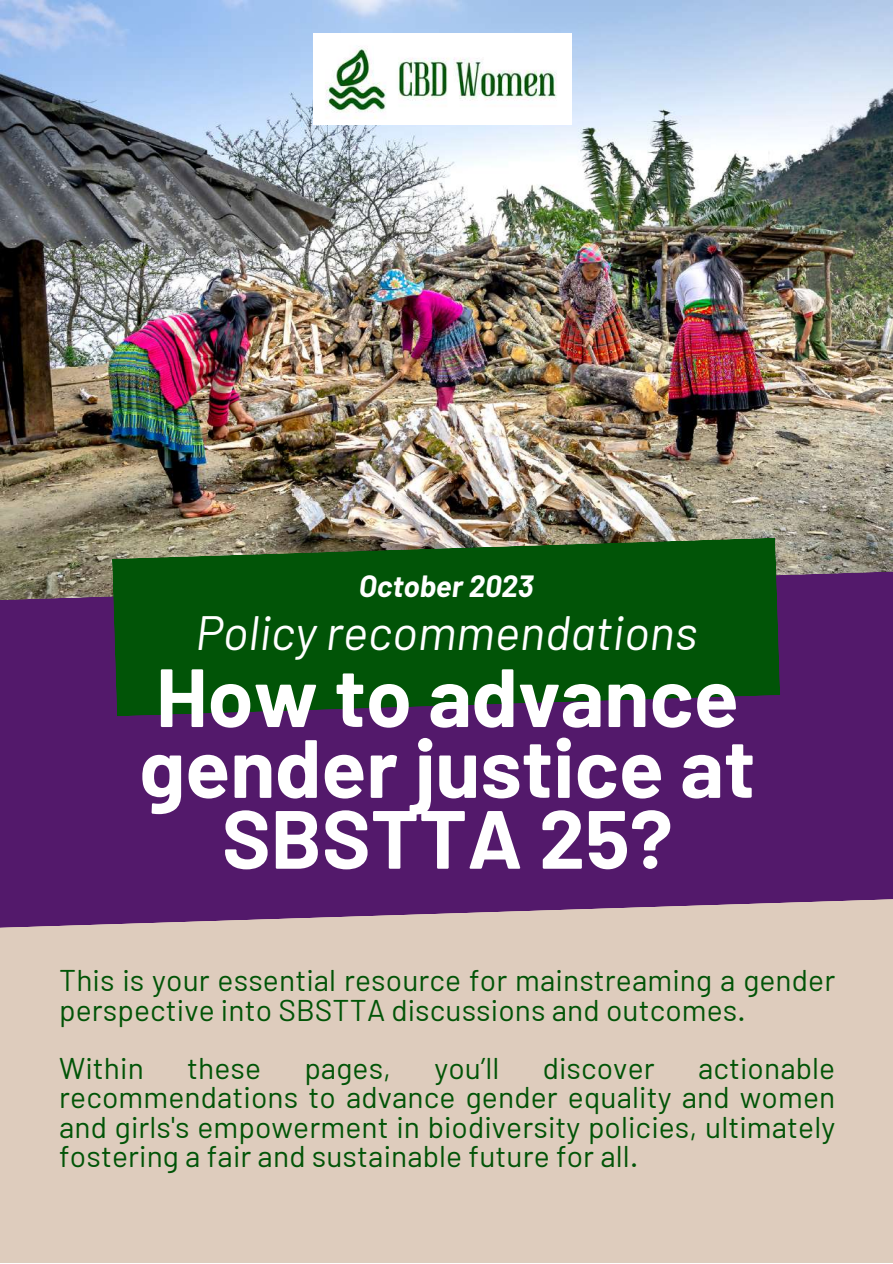
<style>
.page{position:relative;width:893px;height:1264px;background:#fff}
.page>*{position:absolute;margin:0;border:0;box-sizing:border-box;transform-origin:0 0}
.t1{font:700 82.5px/70.8px "Barlow";color:#fff;text-align:center}
.t2{font:italic 48.15px "Barlow";color:#fff}
.t3{font:30px/29.2px "Barlow";letter-spacing:.005em;color:#015407}
.t4{font:italic 700 30px "Barlow";color:#fff}
</style>
<div class="page">
<div style="left:0;top:0;width:892px;height:1262px;background:#deccbd"></div>
<img style="left:1px;top:0;width:891px;height:569px">
<svg style="left:0;top:569px;width:892px;height:359px;background:#5b256f"></svg>
<svg style="left:112px;top:537px;width:668px;height:179px;background:#0f5314"></svg>
<img style="left:314px;top:34px;width:257px;height:91px">
<p class="t4" style="left:359px;top:567px;width:176px">October 2023</p>
<h2 class="t2" style="left:195px;top:602px;width:503px">Policy recommendations</h2>
<h1 class="t1" style="left:139px;top:658px;width:617px">How to advance gender justice at<br>SBSTTA 25?</h1>
<p class="t3" style="left:59px;top:964px;width:777px">This is your essential resource for mainstreaming a gender perspective into SBSTTA discussions and outcomes.</p>
<p class="t3" style="left:59px;top:1052px;width:86px">Within</p>
<p class="t3" style="left:187px;top:1052px;width:75px">these</p>
<p class="t3" style="left:304px;top:1052px;width:88px">pages,</p>
<p class="t3" style="left:434px;top:1052px;width:66px">you’ll</p>
<p class="t3" style="left:542px;top:1052px;width:113px">discover</p>
<p class="t3" style="left:59px;top:1052px;width:777px;text-align:justify;text-indent:638px">actionable recommendations to advance gender equality and women and girls's empowerment in biodiversity policies, ultimately fostering a fair and sustainable future for all.</p>
</div>
